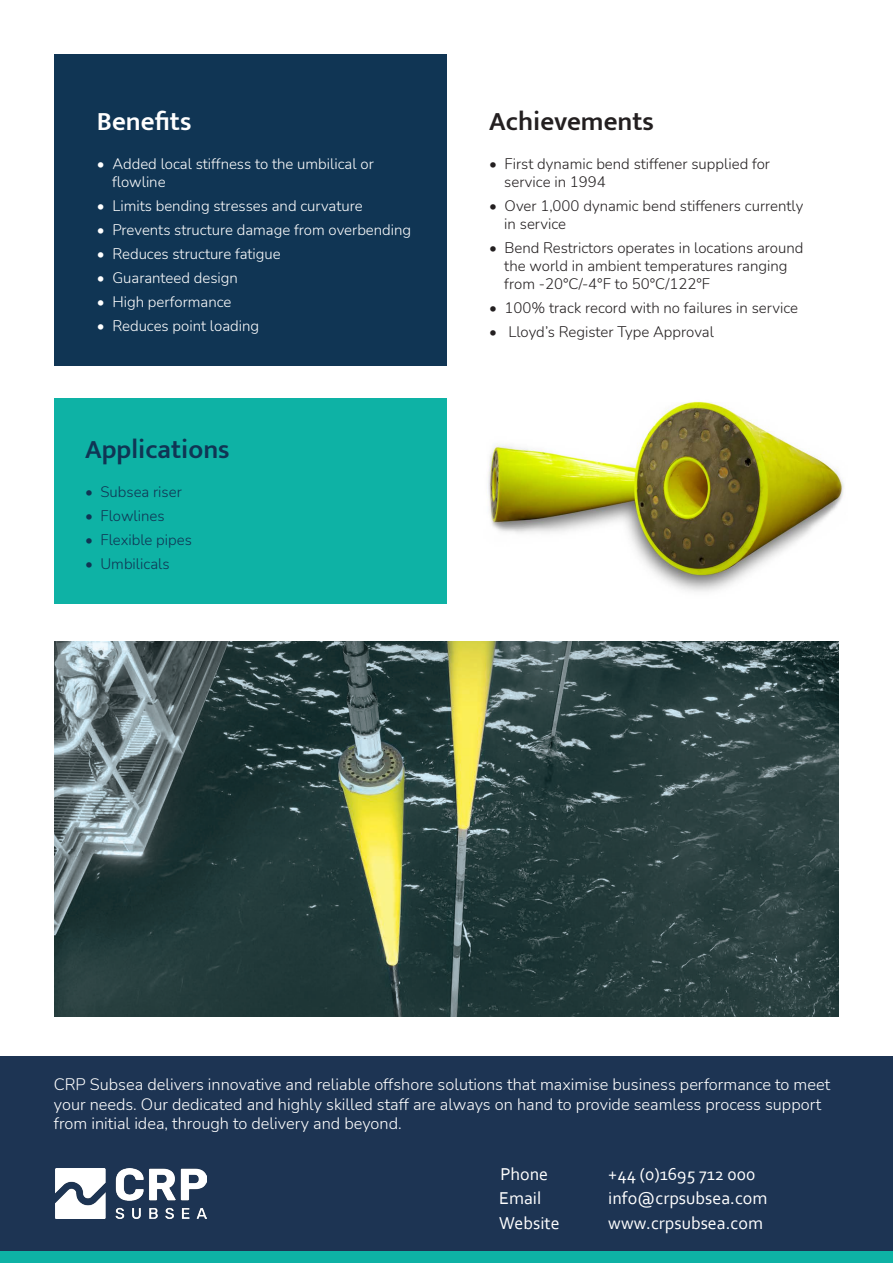
<style>
.page{position:relative;width:893px;height:1263px;background:#fff}
.page>*{position:absolute;margin:0;border:0;box-sizing:border-box;transform-origin:0 0}
.t1{font:600 27px "Mukta";color:#231f20}
.t2{font:600 27px "Mukta";color:#103554}
.t3{font:600 27px "Mukta";color:#fff}
.t4{font:18px "Corbel";color:#fff}
.t5{font:300 16.35px/19.6px "Nunito";color:#fff}
.t6{font:300 15px "Nunito";color:#231f20}
.t7{font:300 15px "Nunito";color:#fff}
.t8{font:300 15px "Nunito";color:#103554}
</style>
<div class="page">
<div style="left:0;top:1244px;width:893px;height:19px;background:#0eb2a5"></div>
<img style="left:54px;top:642px;width:785px;height:374px">
<div style="left:54px;top:54px;width:392px;height:311px;background:#103554"></div>
<div style="left:0;top:1057px;width:893px;height:194px;background:#1d3453"></div>
<img style="left:56px;top:1168px;width:150px;height:50px">
<div style="left:54px;top:398px;width:392px;height:206px;background:#0eb2a5"></div>
<img style="left:488px;top:401px;width:356px;height:191px">
<p class="t3" style="left:97px;top:105px;width:96px">Benefits</p>
<p class="t7" style="left:97px;top:153px;width:278px">• Added local stiffness to the umbilical or</p>
<p class="t7" style="left:112px;top:171px;width:55px">flowline</p>
<p class="t7" style="left:97px;top:195px;width:267px">• Limits bending stresses and curvature</p>
<p class="t7" style="left:97px;top:219px;width:316px">• Prevents structure damage from overbending</p>
<p class="t7" style="left:97px;top:243px;width:185px">• Reduces structure fatigue</p>
<p class="t7" style="left:97px;top:267px;width:142px">• Guaranteed design</p>
<p class="t7" style="left:97px;top:291px;width:136px">• High performance</p>
<p class="t7" style="left:97px;top:315px;width:164px">• Reduces point loading</p>
<p class="t2" style="left:85px;top:433px;width:146px">Applications</p>
<p class="t8" style="left:85px;top:482px;width:98px">• Subsea riser</p>
<p class="t8" style="left:85px;top:506px;width:81px">• Flowlines</p>
<p class="t8" style="left:85px;top:530px;width:108px">• Flexible pipes</p>
<p class="t8" style="left:85px;top:554px;width:86px">• Umbilicals</p>
<p class="t1" style="left:489px;top:105px;width:166px">Achievements</p>
<p class="t6" style="left:489px;top:153px;width:282px">• First dynamic bend stiffener supplied for</p>
<p class="t6" style="left:504px;top:171px;width:103px">service in 1994</p>
<p class="t6" style="left:489px;top:195px;width:316px">• Over 1,000 dynamic bend stiffeners currently</p>
<p class="t6" style="left:504px;top:213px;width:63px">in service</p>
<p class="t6" style="left:489px;top:237px;width:316px">• Bend Restrictors operates in locations around</p>
<p class="t6" style="left:504px;top:255px;width:285px">the world in ambient temperatures ranging</p>
<p class="t6" style="left:504px;top:273px;width:207px">from -20°C/-4°F to 50°C/122°F</p>
<p class="t6" style="left:489px;top:297px;width:310px">• 100% track record with no failures in service</p>
<p class="t6" style="left:489px;top:321px;width:226px">• Lloyd’s Register Type Approval</p>
<p class="t5" style="left:54px;top:1074px;width:778px">CRP Subsea delivers innovative and reliable offshore solutions that maximise business performance to meet your needs. Our dedicated and highly skilled staff are always on hand to provide seamless process support from initial idea, through to delivery and beyond.</p>
<p class="t4" style="left:500px;top:1162px;width:49px">Phone</p>
<p class="t4" style="left:499px;top:1187px;width:44px">Email</p>
<p class="t4" style="left:499px;top:1212px;width:62px">Website</p>
<p class="t4" style="left:608px;top:1212px;width:156px">www.crpsubsea.com</p>
<p class="t4" style="left:608px;top:1162px;width:148px">+44 (0)1695 712 000</p>
<p class="t4" style="left:608px;top:1187px;width:161px">info@crpsubsea.com</p>
</div>
